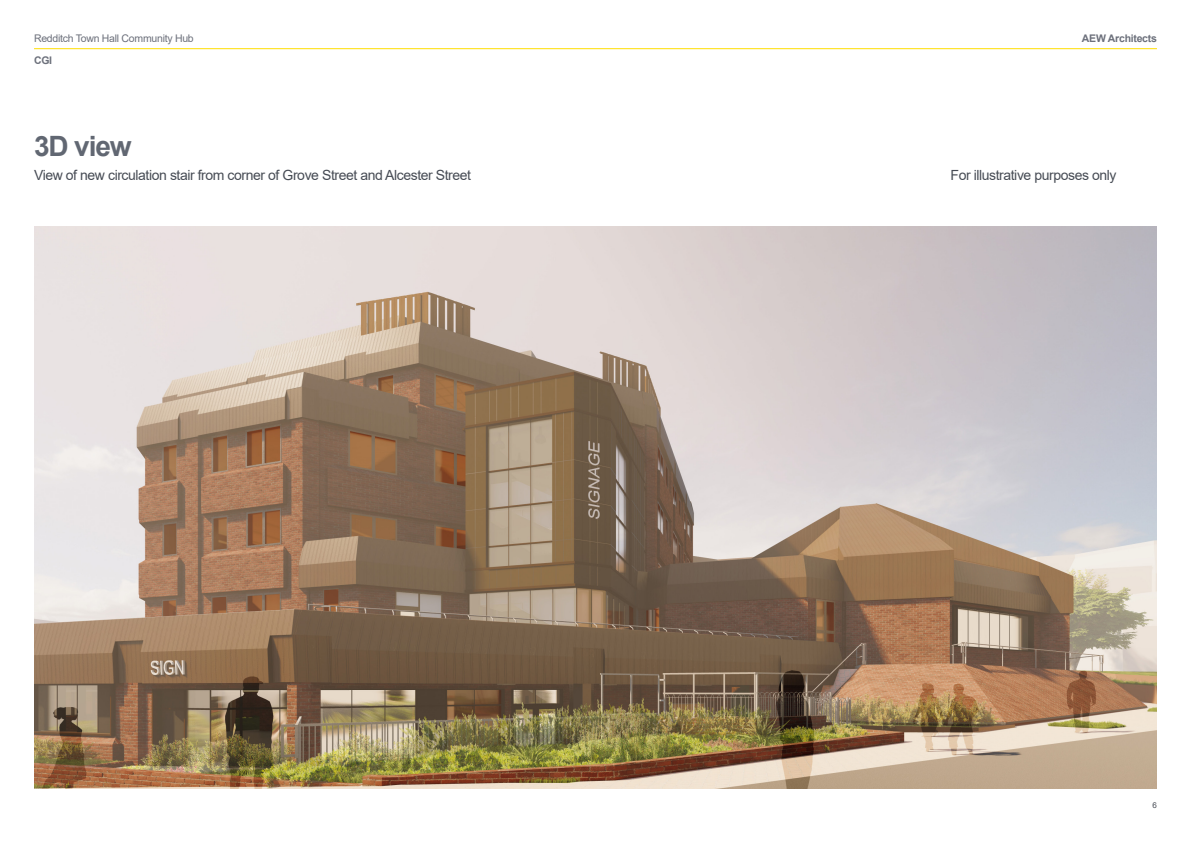
<style>
.page{position:relative;width:1191px;height:842px;background:#fff}
.page>*{position:absolute;margin:0;border:0;box-sizing:border-box;transform-origin:0 0}
.Document_Intro_-_Mid{font:700 28px "Arial";letter-spacing:-.04em;color:#616772}
.Large_Body_Copy{font:14px "Arial";letter-spacing:-.03em;color:#464b54}
.Small_Body_Copy{font:10.5px "Arial";letter-spacing:-.025em;color:#6c707b}
.Small_Body_Copy-2{font:700 10.5px "Arial";letter-spacing:-.025em;color:#6c707b}
.Document_Header_-_Bl{font:8px "Arial";color:#464b54}
</style>
<div class="page">
<hr style="left:34px;top:48px;width:1123px;height:1px;background:#ffde00">
<img style="left:34px;top:227px;width:1123px;height:561px">
<p class="Small_Body_Copy" style="left:34px;top:31px;width:161px">Redditch Town Hall Community Hub</p>
<p class="Small_Body_Copy-2" style="left:1082px;top:31px;width:76px">AEW Architects</p>
<p class="Small_Body_Copy-2" style="left:34px;top:53px;width:20px">CGI</p>
<p class="Document_Intro_-_Mid" style="left:34px;top:126px;width:99px">3D view</p>
<p class="Large_Body_Copy" style="left:34px;top:166px;width:439px">View of new circulation stair from corner of Grove Street and Alcester Street</p>
<p class="Large_Body_Copy" style="left:950px;top:166px;width:167px">For illustrative purposes only</p>
<p class="Document_Header_-_Bl" style="left:1152px;top:800px;width:6px">6</p>
</div>
